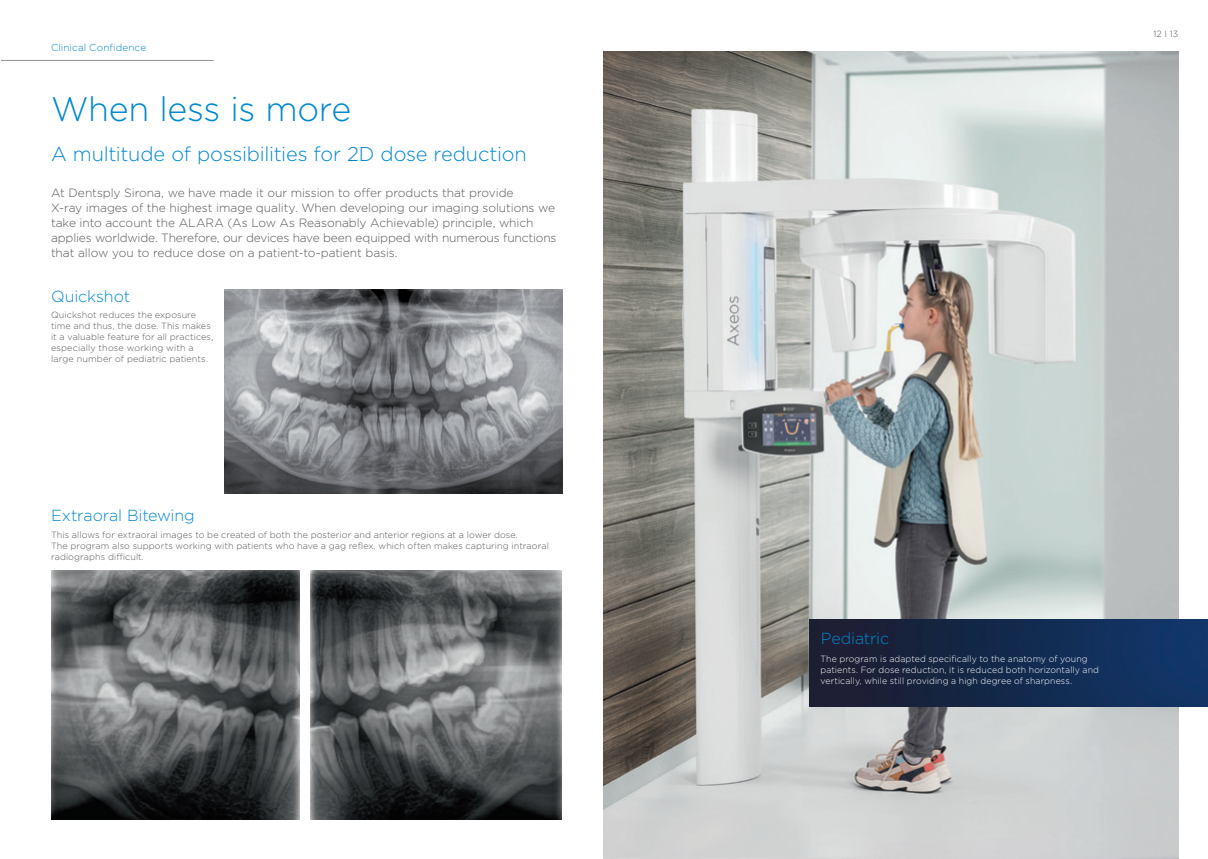
<style>
.page{position:relative;width:1208px;height:859px;background:#fff}
.page>*{position:absolute;margin:0;border:0;box-sizing:border-box;transform-origin:0 0}
.t1{font:300 34px "Gotham";letter-spacing:-.01em;color:#0088ce}
.t2{font:300 20px "Gotham";letter-spacing:-.01em;color:#0088ce}
._02_Headline_22pt_28{font:300 16px "Gotham";letter-spacing:-.01em;color:#0088ce}
._02_Einstieg_12pt_16{font:300 12px/15px "Gotham";letter-spacing:-.01em;color:#57585a}
.t3{font:300 10px "Gotham";letter-spacing:.005em;color:#0088ce}
._02_Einstieg_12pt_16-2{font:300 9px/11px "Gotham";letter-spacing:.01em;color:#57585a}
.t4{font:300 9px/11px "Gotham";letter-spacing:.01em;color:#fff}
._02_Pagina_9pt_11pt{font:300 9px "Gotham";color:#57585a}
</style>
<div class="page">
<img style="left:604px;top:51px;width:574px;height:808px">
<img style="left:809px;top:619px;width:399px;height:88px">
<img style="left:225px;top:290px;width:338px;height:203px">
<hr style="left:1px;top:60px;width:213px;height:1px;background:#939598">
<img style="left:310px;top:570px;width:251px;height:249px">
<img style="left:51px;top:570px;width:248px;height:249px">
<p class="t3" style="left:51px;top:41px;width:97px">Clinical Confidence</p>
<p class="t1" style="left:51px;top:87px;width:302px">When less is more</p>
<p class="t2" style="left:51px;top:141px;width:477px">A multitude of possibilities for 2D dose reduction</p>
<p class="_02_Einstieg_12pt_16" style="left:51px;top:185px;width:507px">At Dentsply Sirona, we have made it our mission to offer products that provide<br>X-ray images of the highest image quality. When developing our imaging solutions we take into account the ALARA (As Low As Reasonably Achievable) principle, which applies worldwide. Therefore, our devices have been equipped with numerous functions that allow you to reduce dose on a patient-to-patient basis.</p>
<p class="_02_Headline_22pt_28" style="left:51px;top:286px;width:81px">Quickshot</p>
<p class="_02_Einstieg_12pt_16-2" style="left:51px;top:309px;width:164px">Quickshot reduces the exposure time and thus, the dose. This makes it a valuable feature for all practices, especially those working with a large number of pediatric patients.</p>
<p class="_02_Headline_22pt_28" style="left:51px;top:505px;width:145px">Extraoral Bitewing</p>
<p class="_02_Einstieg_12pt_16-2" style="left:51px;top:529px;width:499px">This allows for extraoral images to be created of both the posterior and anterior regions at a lower dose.<br>The program also supports working with patients who have a gag reflex, which often makes capturing intraoral radiographs difficult.</p>
<p class="_02_Pagina_9pt_11pt" style="left:1153px;top:28px;width:26px">12 I 13</p>
<p class="_02_Headline_22pt_28" style="left:821px;top:628px;width:70px">Pediatric</p>
<p class="t4" style="left:820px;top:653px;width:280px">The program is adapted specifically to the anatomy of young patients. For dose reduction, it is reduced both horizontally and vertically, while still providing a high degree of sharpness.</p>
</div>
